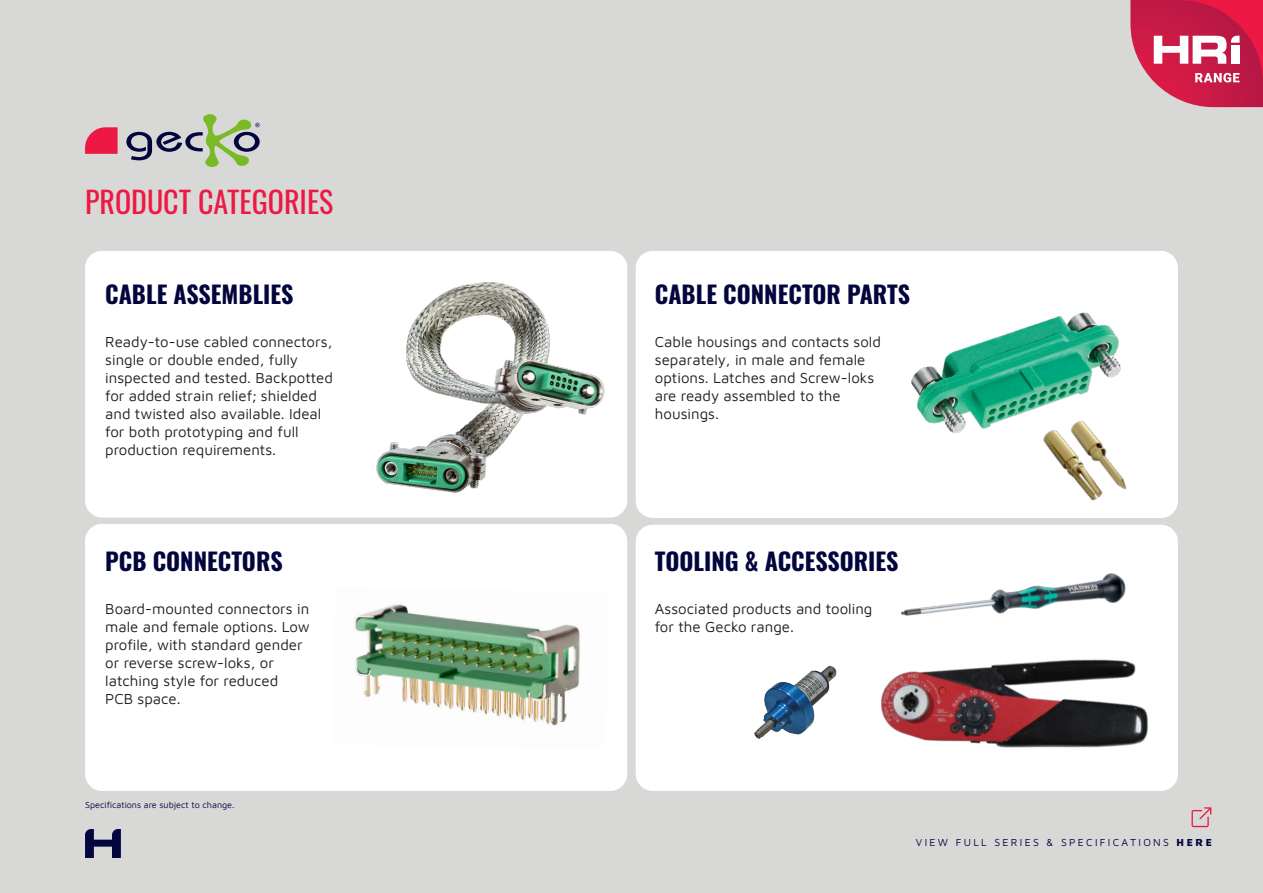
<style>
.page{position:relative;width:1263px;height:893px;background:#d8d9d7}
.page>*{position:absolute;margin:0;border:0;box-sizing:border-box;transform-origin:0 0}
.t1{font:30px "Oswald";color:#ed1944}
.t2{font:700 24px "Oswald";color:#02063d}
.t3{font:15px/18px "Maven Pro";color:#231f20}
.t4{font:10.5px "Maven Pro";letter-spacing:.22em;color:#02063d}
.t5{font:9px "Maven Pro";color:#02063d}
</style>
<div class="page">
<div style="left:636px;top:525px;width:542px;height:266px;background:#fff;border-radius:17px"></div>
<div style="left:636px;top:251px;width:542px;height:267px;background:#fff;border-radius:17px"></div>
<div style="left:85px;top:524px;width:542px;height:267px;background:#fff;border-radius:17px"></div>
<div style="left:85px;top:251px;width:542px;height:266px;background:#fff;border-radius:17px"></div>
<svg style="left:1208px;top:807px;width:3px;height:20px"></svg>
<svg style="left:1130px;top:0;width:133px;height:107px"></svg>
<img style="left:376px;top:282px;width:229px;height:211px">
<img style="left:354px;top:604px;width:226px;height:122px">
<img style="left:911px;top:312px;width:210px;height:121px">
<img style="left:885px;top:534px;width:323px;height:294px">
<img style="left:1012px;top:379px;width:110px;height:98px">
<img style="left:880px;top:477px;width:288px;height:242px">
<img style="left:754px;top:665px;width:83px;height:74px">
<svg style="left:126px;top:114px;width:134px;height:53px"></svg>
<svg style="left:85px;top:127px;width:33px;height:27px"></svg>
<svg style="left:85px;top:829px;width:36px;height:29px"></svg>
<h1 class="t1" style="left:85px;top:175px;width:250px">PRODUCT CATEGORIES</h1>
<h2 class="t2" style="left:105px;top:281px;width:190px">CABLE ASSEMBLIES</h2>
<p class="t3" style="left:105px;top:332px;width:229px">Ready-to-use cabled connectors, single or double ended, fully inspected and tested. Backpotted for added strain relief; shielded and twisted also available. Ideal for both prototyping and full production requirements.</p>
<h2 class="t2" style="left:105px;top:548px;width:179px">PCB CONNECTORS</h2>
<p class="t3" style="left:105px;top:599px;width:206px">Board-mounted connectors in male and female options. Low profile, with standard gender or reverse screw-loks, or latching style for reduced<br>PCB space.</p>
<p class="t5" style="left:85px;top:799px;width:151px">Specifications are subject to change.</p>
<h2 class="t2" style="left:655px;top:281px;width:257px">CABLE CONNECTOR PARTS</h2>
<p class="t3" style="left:655px;top:332px;width:228px">Cable housings and contacts sold separately, in male and female options. Latches and Screw-loks are ready assembled to the housings.</p>
<h2 class="t2" style="left:655px;top:548px;width:245px">TOOLING &amp; ACCESSORIES</h2>
<p class="t3" style="left:655px;top:599px;width:219px">Associated products and tooling for the Gecko range.</p>
<p class="t4" style="left:916px;top:835px;width:298px">VIEW FULL SERIES &amp; SPECIFICATIONS HERE</p>
</div>
